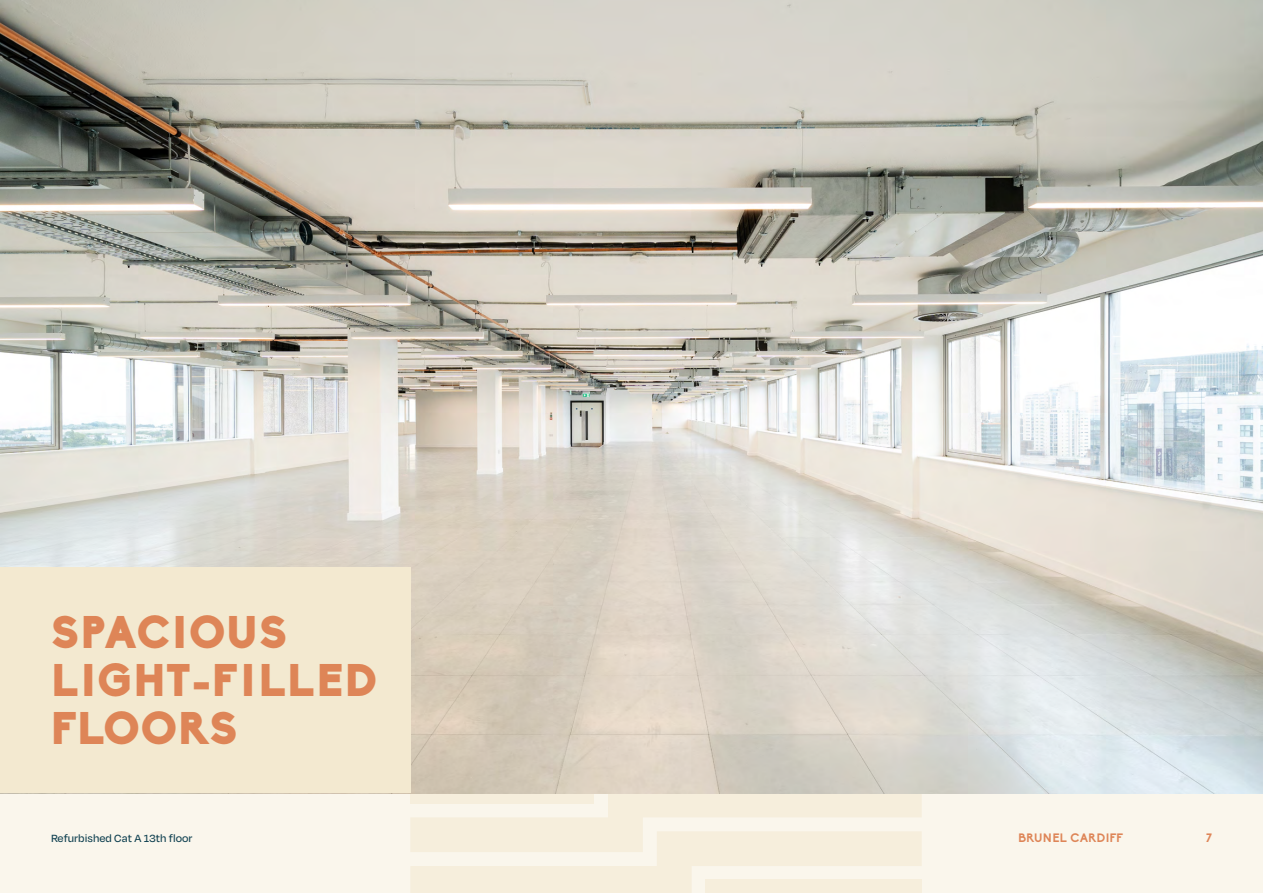
<style>
.page{position:relative;width:1263px;height:893px;background:#faf6ec}
.page>*{position:absolute;margin:0;border:0;box-sizing:border-box;transform-origin:0 0}
.t1{font:900 45px/48px "Biko";letter-spacing:.025em;color:#de8557}
.t2{font:500 12px "Degular";color:#104151}
.t3{font:700 12px "Biko";letter-spacing:.025em;color:#de8557}
</style>
<div class="page">
<svg style="left:410px;top:793px;width:512px;height:100px"></svg>
<div style="left:706px;top:880px;width:216px;height:13px;background:#f6eedc"></div>
<img style="left:0;top:0;width:1263px;height:793px">
<div style="left:0;top:568px;width:410px;height:225px;background:#f3e9d0"></div>
<p class="t1" style="left:51px;top:608px;width:328px">SPACIOUS<br>LIGHT-FILLED<br>FLOORS</p>
<p class="t2" style="left:51px;top:831px;width:143px">Refurbished Cat A 13th floor</p>
<p class="t3" style="left:1018px;top:830px;width:106px">BRUNEL CARDIFF</p>
<p class="t3" style="left:1206px;top:830px;width:7px">7</p>
</div>
